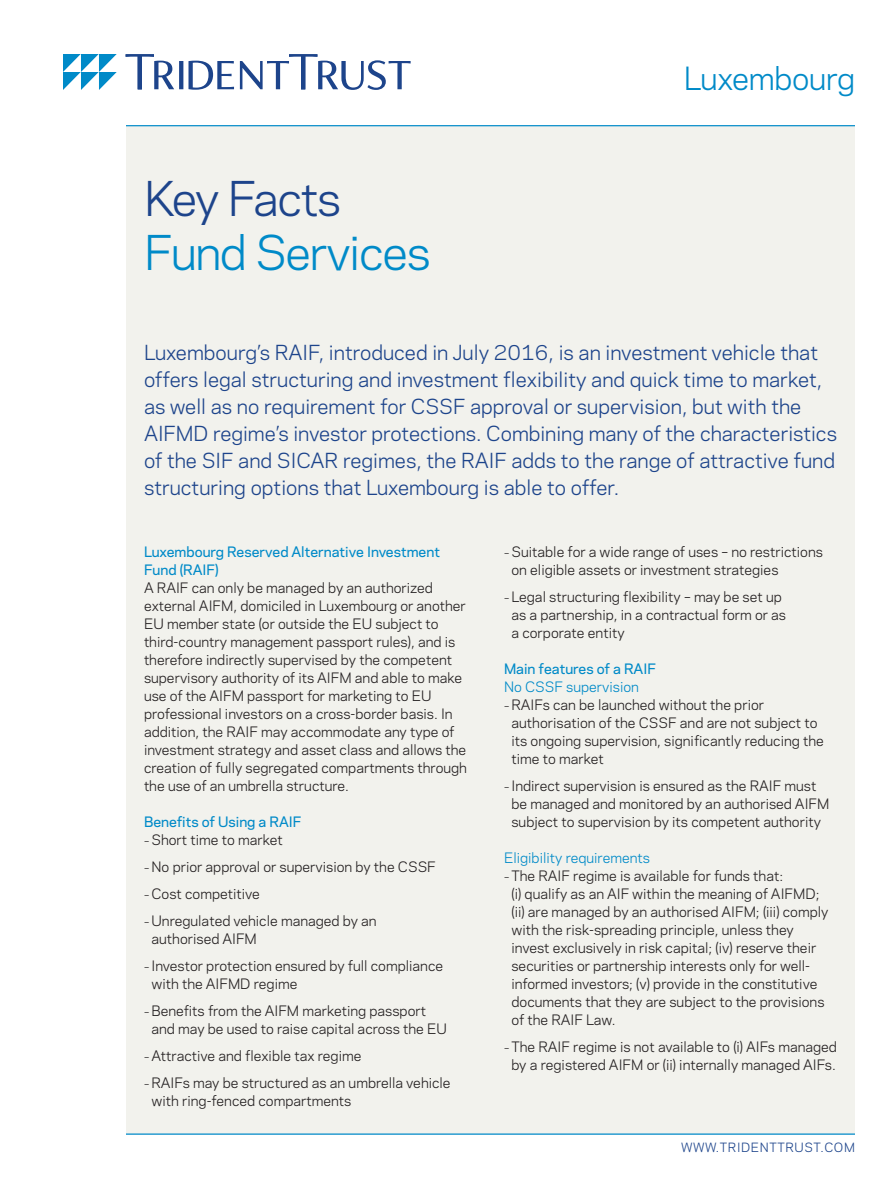
<style>
.page{position:relative;width:891px;height:1188px;background:#fff}
.page>*{position:absolute;margin:0;border:0;box-sizing:border-box;transform-origin:0 0}
.t1{font:45px "Polaris";letter-spacing:-.03em;color:#008ac8}
.t2{font:45px "Polaris";letter-spacing:-.04em;color:#1d448b}
.t3{font:30px "Polaris";letter-spacing:-.01em;color:#008ac8}
.Intro_Text{font:19.5px/27px "Polaris";color:#1d448b}
._1st_Paragraph{font:13.5px/18px "Polaris";color:#231f20}
.Head_1{font:500 13.5px/18px "Polaris";color:#008ac8}
.Head_2{font:13.5px "Polaris";color:#008ac8}
.Head_2_following_Hea{font:13.5px "Polaris";color:#008ac8}
.t4{font:12px "Polaris";letter-spacing:.05em;color:#1d448b}
.s1{font-size:10.5px}
</style>
<div class="page">
<div style="left:126px;top:126px;width:729px;height:1008px;background:#f2f2ed"></div>
<hr style="left:126px;top:126px;width:729px;height:1px;background:#008ac8">
<hr style="left:126px;top:1134px;width:729px;height:1px;background:#008ac8">
<svg style="left:126px;top:54px;width:285px;height:36px"></svg>
<svg style="left:63px;top:54px;width:54px;height:36px"></svg>
<h1 class="t2" style="left:144px;top:165px;width:199px">Key Facts</h1>
<h1 class="t1" style="left:144px;top:219px;width:288px">Fund Services</h1>
<h2 class="t3" style="left:684px;top:56px;width:173px">Luxembourg</h2>
<p class="Intro_Text" style="left:144px;top:338px;width:695px">Luxembourg’s RAIF, introduced in July 2016, is an investment vehicle that offers legal structuring and investment flexibility and quick time to market, as well as no requirement for CSSF approval or supervision, but with the AIFMD regime’s investor protections. Combining many of the characteristics of the SIF and SICAR regimes, the RAIF adds to the range of attractive fund structuring options that Luxembourg is able to offer.</p>
<p class="Head_1" style="left:144px;top:542px;width:298px">Luxembourg Reserved Alternative Investment<br>Fund (RAIF)</p>
<p class="_1st_Paragraph" style="left:144px;top:578px;width:325px">A RAIF can only be managed by an authorized external AIFM, domiciled in Luxembourg or another EU member state (or outside the EU subject to third-country management passport rules), and is therefore indirectly supervised by the competent supervisory authority of its AIFM and able to make use of the AIFM passport for marketing to EU professional investors on a cross-border basis. In addition, the RAIF may accommodate any type of investment strategy and asset class and allows the creation of fully segregated compartments through the use of an umbrella structure.</p>
<p class="Head_1" style="left:144px;top:812px;width:159px">Benefits of Using a RAIF</p>
<p class="_1st_Paragraph" style="left:144px;top:830px;width:140px"><span class="s1">–</span> Short time to market</p>
<p class="_1st_Paragraph" style="left:144px;top:857px;width:293px"><span class="s1">–</span> No prior approval or supervision by the CSSF</p>
<p class="_1st_Paragraph" style="left:144px;top:884px;width:117px"><span class="s1">–</span> Cost competitive</p>
<p class="_1st_Paragraph" style="left:152px;top:911px;width:227px;text-indent:-8px"><span class="s1">–</span> Unregulated vehicle managed by an authorised AIFM</p>
<p class="_1st_Paragraph" style="left:152px;top:956px;width:293px;text-indent:-8px"><span class="s1">–</span> Investor protection ensured by full compliance with the AIFMD regime</p>
<p class="_1st_Paragraph" style="left:152px;top:1001px;width:297px;text-indent:-8px"><span class="s1">–</span> Benefits from the AIFM marketing passport and may be used to raise capital across the EU</p>
<p class="_1st_Paragraph" style="left:144px;top:1046px;width:219px"><span class="s1">–</span> Attractive and flexible tax regime</p>
<p class="_1st_Paragraph" style="left:152px;top:1073px;width:301px;text-indent:-8px"><span class="s1">–</span> RAIFs may be structured as an umbrella vehicle with ring-fenced compartments</p>
<p class="_1st_Paragraph" style="left:512px;top:542px;width:313px;text-indent:-8px"><span class="s1">–</span> Suitable for a wide range of uses – no restrictions on eligible assets or investment strategies</p>
<p class="_1st_Paragraph" style="left:512px;top:587px;width:276px;text-indent:-8px"><span class="s1">–</span> Legal structuring flexibility – may be set up as a partnership, in a contractual form or as a corporate entity</p>
<p class="Head_1" style="left:504px;top:659px;width:153px">Main features of a RAIF</p>
<p class="Head_2_following_Hea" style="left:504px;top:676px;width:136px">No CSSF supervision</p>
<p class="_1st_Paragraph" style="left:512px;top:695px;width:314px;text-indent:-8px"><span class="s1">–</span> RAIFs can be launched without the prior authorisation of the CSSF and are not subject to its ongoing supervision, significantly reducing the time to market</p>
<p class="_1st_Paragraph" style="left:512px;top:776px;width:319px;text-indent:-8px"><span class="s1">–</span> Indirect supervision is ensured as the RAIF must be managed and monitored by an authorised AIFM subject to supervision by its competent authority</p>
<p class="Head_2" style="left:504px;top:847px;width:147px">Eligibility requirements</p>
<p class="_1st_Paragraph" style="left:512px;top:866px;width:318px;text-indent:-8px"><span class="s1">–</span> The RAIF regime is available for funds that:<br>(i) qualify as an AIF within the meaning of AIFMD; (ii) are managed by an authorised AIFM; (iii) comply with the risk-spreading principle, unless they invest exclusively in risk capital; (iv) reserve their securities or partnership interests only for well&shy;informed investors; (v) provide in the constitutive documents that they are subject to the provisions of the RAIF Law.</p>
<p class="_1st_Paragraph" style="left:504px;top:1037px;width:335px;text-align:center"><span class="s1">–</span> The RAIF regime is not available to (i) AIFs managed by a registered AIFM or (ii) internally managed AIFs.</p>
<p class="t4" style="left:681px;top:1138px;width:175px">WWW.TRIDENTTRUST.COM</p>
</div>
